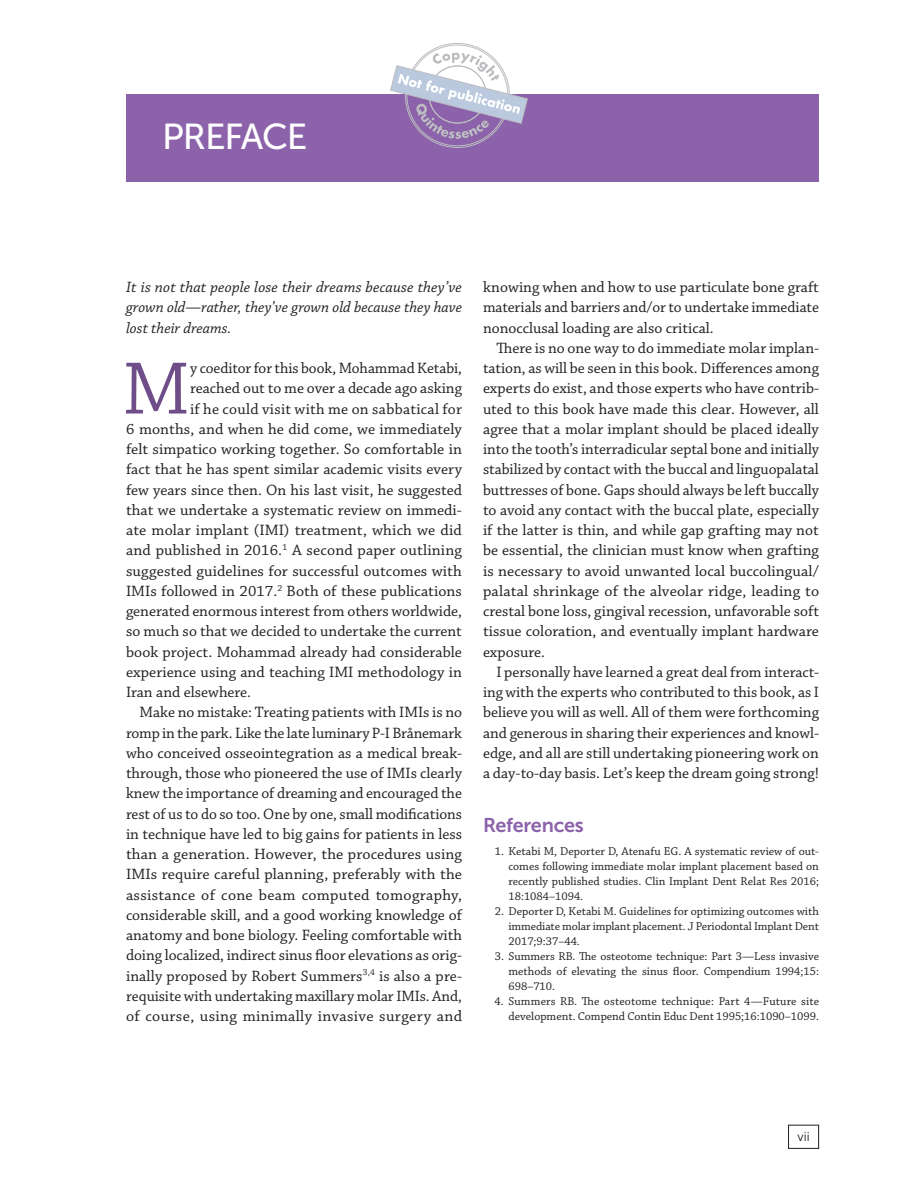
<style>
.page{position:relative;width:918px;height:1188px;background:#fff}
.page>*{position:absolute;margin:0;border:0;box-sizing:border-box;transform-origin:0 0}
.t1{font:78px "Chaparral Pro";color:#6f4d88}
.t2{font:36px "Museo Sans 500";letter-spacing:-.035em;color:#fff}
.t3{font:19.8px "Museo Sans 700";letter-spacing:-.015em;color:#8c62aa}
.t4{font:15.75px/20.2px "Chaparral Pro";color:#231f20;text-align:justify}
.t5{font:italic 15.75px/20.2px "Chaparral Pro";color:#231f20;text-align:justify}
.t6{font:15.75px "Chaparral Pro";letter-spacing:.02em;color:#231f20}
.t7{font:15.75px "Chaparral Pro";letter-spacing:.025em;color:#231f20}
.t8{font:12.75px "Museo Sans 300";color:#231f20}
.t9{font:12px/15px "Chaparral Pro";color:#231f20;text-align:justify}
</style>
<div class="page">
<div style="left:788px;top:1125px;width:31px;height:24px;border:1px solid #231f20"></div>
<div style="left:126px;top:95px;width:693px;height:87px;background:#8c62aa"></div>
<svg style="left:390px;top:43px;width:138px;height:105px"></svg>
<h2 class="t2" style="left:162px;top:117px;width:147px">PREFACE</h2>
<p class="t5" style="left:126px;top:278px;width:338px">It is not that people lose their dreams because they’ve grown old—rather, they’ve grown old because they have lost their dreams.</p>
<h1 class="t1" style="left:122px;top:346px;width:69px">M</h1>
<p class="t4" style="left:190px;top:359px;width:273px">y coeditor for this book, Mohammad Ketabi,</p>
<p class="t4" style="left:190px;top:379px;width:273px">reached out to me over a decade ago asking</p>
<p class="t6" style="left:190px;top:400px;width:273px">if he could visit with me on sabbatical for</p>
<p class="t4" style="left:126px;top:419px;width:337px">6 months, and when he did come, we immediately</p>
<p class="t4" style="left:126px;top:440px;width:338px">felt simpatico working together. So comfortable in</p>
<p class="t4" style="left:126px;top:460px;width:338px">fact that he has spent similar academic visits every</p>
<p class="t4" style="left:126px;top:480px;width:338px">few years since then. On his last visit, he suggested</p>
<p class="t4" style="left:126px;top:500px;width:338px">that we undertake a systematic review on immedi-</p>
<p class="t4" style="left:126px;top:521px;width:337px">ate molar implant (IMI) treatment, which we did</p>
<p class="t4" style="left:126px;top:541px;width:337px">and published in 2016.<sup>1</sup> A second paper outlining</p>
<p class="t4" style="left:126px;top:561px;width:337px">suggested guidelines for successful outcomes with</p>
<p class="t4" style="left:126px;top:581px;width:337px">IMIs followed in 2017.<sup>2</sup> Both of these publications</p>
<p class="t4" style="left:126px;top:602px;width:338px">generated enormous interest from others worldwide,</p>
<p class="t4" style="left:126px;top:622px;width:337px">so much so that we decided to undertake the current</p>
<p class="t4" style="left:126px;top:642px;width:338px">book project. Mohammad already had considerable</p>
<p class="t4" style="left:126px;top:662px;width:337px">experience using and teaching IMI methodology in</p>
<p class="t4" style="left:126px;top:683px;width:127px">Iran and elsewhere.</p>
<p class="t4" style="left:140px;top:703px;width:324px">Make no mistake: Treating patients with IMIs is no</p>
<p class="t4" style="left:126px;top:723px;width:337px">romp in the park. Like the late luminary P-I Brånemark</p>
<p class="t4" style="left:126px;top:743px;width:338px">who conceived osseointegration as a medical break-</p>
<p class="t4" style="left:126px;top:764px;width:337px">through, those who pioneered the use of IMIs clearly</p>
<p class="t4" style="left:126px;top:784px;width:337px">knew the importance of dreaming and encouraged the</p>
<p class="t4" style="left:126px;top:804px;width:337px">rest of us to do so too. One by one, small modifications</p>
<p class="t4" style="left:126px;top:824px;width:338px">in technique have led to big gains for patients in less</p>
<p class="t4" style="left:126px;top:845px;width:338px">than a generation. However, the procedures using</p>
<p class="t4" style="left:126px;top:865px;width:338px">IMIs require careful planning, preferably with the</p>
<p class="t6" style="left:126px;top:886px;width:338px">assistance of cone beam computed tomography,</p>
<p class="t4" style="left:126px;top:905px;width:337px">considerable skill, and a good working knowledge of</p>
<p class="t4" style="left:126px;top:926px;width:338px">anatomy and bone biology. Feeling comfortable with</p>
<p class="t4" style="left:126px;top:946px;width:337px">doing localized, indirect sinus floor elevations as orig-</p>
<p class="t4" style="left:126px;top:966px;width:337px">inally proposed by Robert Summers<sup>3,4</sup> is also a pre-</p>
<p class="t4" style="left:126px;top:986px;width:337px">requisite with undertaking maxillary molar IMIs. And,</p>
<p class="t7" style="left:126px;top:1007px;width:338px">of course, using minimally invasive surgery and</p>
<p class="t4" style="left:483px;top:278px;width:337px">knowing when and how to use particulate bone graft materials and barriers and/or to undertake immediate nonocclusal loading are also critical.</p>
<p class="t4" style="left:483px;top:338px;width:338px;text-indent:14px">There is no one way to do immediate molar implan&shy;tation, as will be seen in this book. Differences among experts do exist, and those experts who have contrib&shy;uted to this book have made this clear. However, all agree that a molar implant should be placed ideally into the tooth’s interradicular septal bone and initially stabilized by contact with the buccal and linguopalatal buttresses of bone. Gaps should always be left buccally to avoid any contact with the buccal plate, especially if the latter is thin, and while gap grafting may not be essential, the clinician must know when grafting is necessary to avoid unwanted local buccolingual/ palatal shrinkage of the alveolar ridge, leading to crestal bone loss, gingival recession, unfavorable soft tissue coloration, and eventually implant hardware exposure.</p>
<p class="t4" style="left:483px;top:662px;width:338px;text-indent:14px">I personally have learned a great deal from interact&shy;ing with the experts who contributed to this book, as I believe you will as well. All of them were forthcoming and generous in sharing their experiences and knowl&shy;edge, and all are still undertaking pioneering work on a day-to-day basis. Let’s keep the dream going strong!</p>
<p class="t3" style="left:483px;top:814px;width:102px">References</p>
<p class="t9" style="left:508px;top:844px;width:312px;text-indent:-14px">1. Ketabi M, Deporter D, Atenafu EG. A systematic review of out&shy;comes following immediate molar implant placement based on recently published studies. Clin Implant Dent Relat Res 2016; 18:1084–1094.</p>
<p class="t9" style="left:508px;top:904px;width:312px;text-indent:-14px">2. Deporter D, Ketabi M. Guidelines for optimizing outcomes with immediate molar implant placement. J Periodontal Implant Dent 2017;9:37–44.</p>
<p class="t9" style="left:508px;top:949px;width:312px;text-indent:-14px">3. Summers RB. The osteotome technique: Part 3—Less invasive methods of elevating the sinus floor. Compendium 1994;15:<br>698–710.</p>
<p class="t9" style="left:495px;top:994px;width:326px;text-align:right">4. Summers RB. The osteotome technique: Part 4—Future site development. Compend Contin Educ Dent 1995;16:1090–1099.</p>
<p class="t8" style="left:798px;top:1129px;width:14px">vii</p>
</div>
